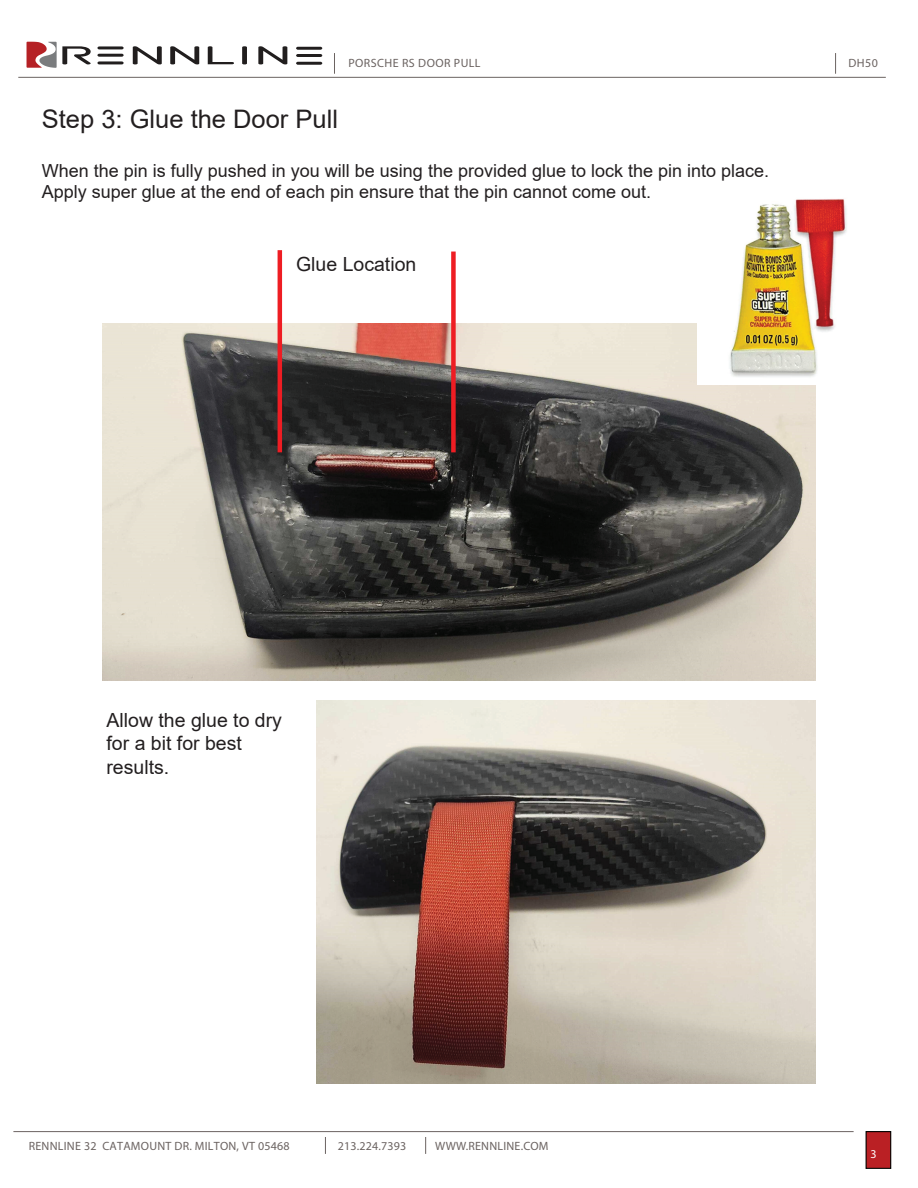
<style>
.page{position:relative;width:918px;height:1188px;background:#fff}
.page>*{position:absolute;margin:0;border:0;box-sizing:border-box;transform-origin:0 0}
.t1{font:25.5px "Arial";color:#231f20}
.t2{font:19.5px/23.4px "Arial";color:#231f20}
.t3{font:18px/21.6px "Arial";color:#231f20}
.t4{font:12px "Myriad Pro";letter-spacing:.02em;color:#6b6361}
.t5{font:12px "Myriad Pro";color:#fff}
</style>
<div class="page">
<div style="left:866px;top:1132px;width:25px;height:36px;background:#ba2024"></div>
<div style="left:866px;top:1131px;width:25px;height:38px;border:1px solid #040503"></div>
<hr style="left:13px;top:1131px;width:841px;height:1px;background:#6b6361">
<svg style="left:325px;top:1137px;width:1px;height:17px"></svg>
<svg style="left:425px;top:1137px;width:1px;height:17px"></svg>
<svg style="left:27px;top:42px;width:295px;height:26px"></svg>
<hr style="left:18px;top:77px;width:868px;height:1px;background:#6b6361">
<svg style="left:334px;top:53px;width:1px;height:21px"></svg>
<svg style="left:835px;top:53px;width:1px;height:21px"></svg>
<img style="left:103px;top:323px;width:712px;height:358px">
<img style="left:697px;top:199px;width:150px;height:185px">
<div style="left:451px;top:252px;width:5px;height:200px;background:#ee1d23"></div>
<hr style="left:278px;top:250px;width:4px;height:202px;background:#ee1d23">
<img style="left:317px;top:701px;width:498px;height:383px">
<p class="t4" style="left:348px;top:56px;width:134px">PORSCHE RS DOOR PULL</p>
<p class="t4" style="left:849px;top:56px;width:31px">DH50</p>
<h1 class="t1" style="left:42px;top:101px;width:298px">Step 3: Glue the Door Pull</h1>
<p class="t3" style="left:42px;top:160px;width:729px">When the pin is fully pushed in you will be using the provided glue to lock the pin into place.<br>Apply super glue at the end of each pin ensure that the pin cannot come out.</p>
<p class="t2" style="left:296px;top:252px;width:122px">Glue Location</p>
<p class="t2" style="left:106px;top:708px;width:177px">Allow the glue to dry for a bit for best results.</p>
<p class="t4" style="left:29px;top:1138px;width:263px">RENNLINE 32 CATAMOUNT DR. MILTON, VT 05468</p>
<p class="t4" style="left:338px;top:1138px;width:70px">2 1 3 .2 2 4 .7 3 9 3</p>
<p class="t4" style="left:435px;top:1138px;width:115px">WWW.RENNLINE.COM</p>
<p class="t5" style="left:871px;top:1146px;width:8px">3</p>
</div>
